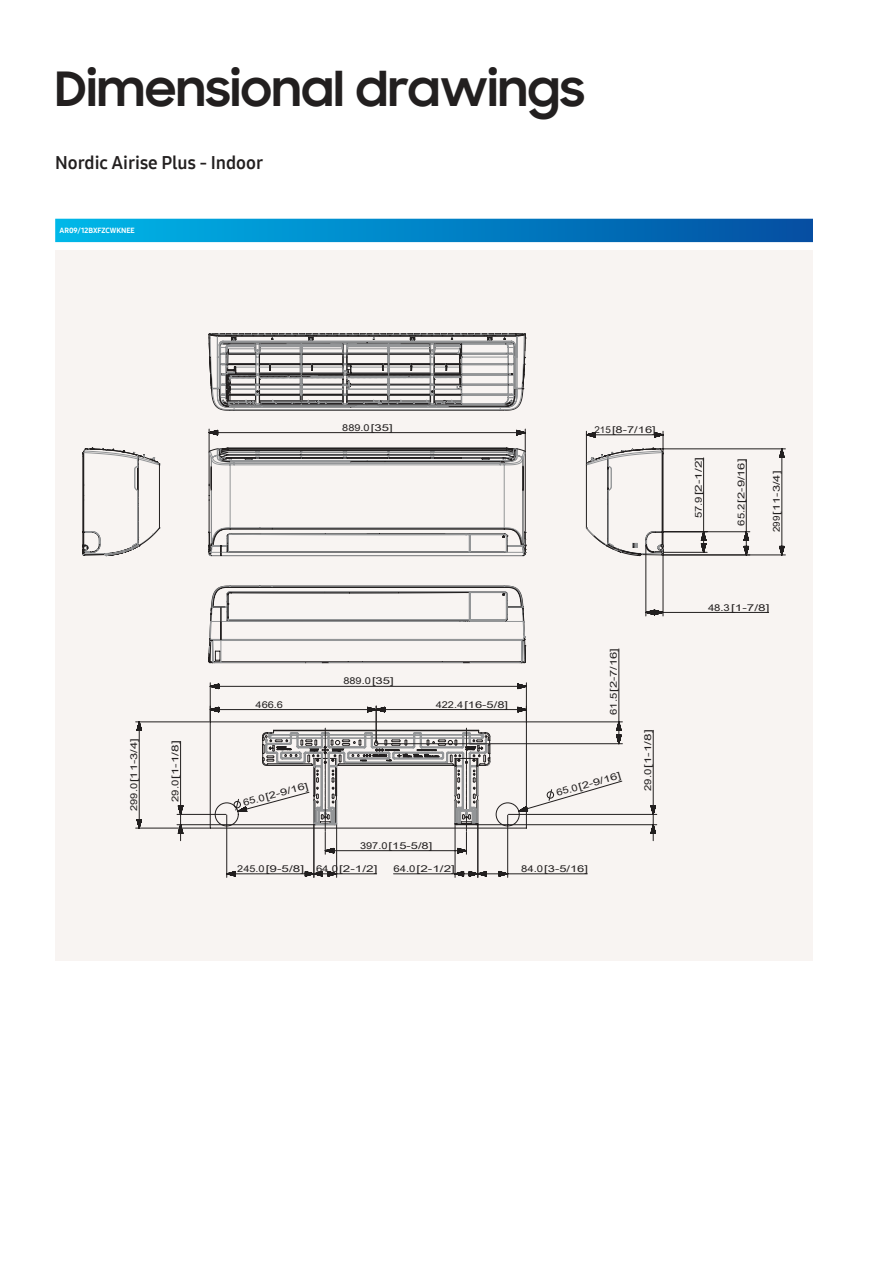
<style>
.page{position:relative;width:893px;height:1263px;background:#fff}
.page>*{position:absolute;margin:0;border:0;box-sizing:border-box;transform-origin:0 0}
.t1{font:700 48px "Samsung Sharp Sans";color:#221f1f}
.t2{font:18px "Samsung One 700";color:#221f1f}
.t3{font:9.45px "Arial Unicode MS";color:#221f1f;scale:1.19 1}
.t4{font:9.45px "Arial Unicode MS";color:#221f1f;scale:1.16 1}
.t5{font:9.45px "Arial Unicode MS";color:#221f1f;scale:1.04 1}
.t6{font:7.5px "Samsung One 800";color:#fff}
</style>
<div class="page">
<img style="left:55px;top:219px;width:758px;height:23px">
<div style="left:55px;top:250px;width:758px;height:711px;background:#f8f4f2"></div>
<svg style="left:83px;top:451px;width:126px;height:105px"></svg>
<svg style="left:209px;top:334px;width:316px;height:95px"></svg>
<svg style="left:750px;top:448px;width:35px;height:165px"></svg>
<svg style="left:527px;top:810px;width:130px;height:65px"></svg>
<svg style="left:135px;top:721px;width:392px;height:157px"></svg>
<svg style="left:209px;top:429px;width:541px;height:381px"></svg>
<h1 class="t1" style="left:55px;top:66px;width:531px">Dimensional drawings</h1>
<h2 class="t2" style="left:55px;top:152px;width:209px">Nordic Airise Plus - Indoor</h2>
<p class="t6" style="left:59px;top:228px;width:77px">AR09/12BXFZCWKNEE</p>
<p class="t4" style="left:131px;top:811px;width:64px;rotate:-90deg">299.0[11-3/4]</p>
<p class="t3" style="left:172px;top:802px;width:53px;rotate:-90deg">29.0[1-1/8]</p>
<p class="t4" style="left:342px;top:424px;width:45px">889.0[35]</p>
<p class="t5" style="left:594px;top:426px;width:61px">215[8-7/16]</p>
<p class="t4" style="left:256px;top:701px;width:25px">466.6</p>
<p class="t4" style="left:343px;top:678px;width:45px">889.0[35]</p>
<p class="t4" style="left:436px;top:701px;width:64px">422.4[16-5/8]</p>
<p class="t3" style="left:610px;top:715px;width:58px;rotate:-90deg">61.5[2-7/16]</p>
<p class="t3" style="left:242px;top:799px;width:58px;rotate:-15deg">65.0[2-9/16]</p>
<p class="t4" style="left:237px;top:865px;width:59px">245.0[9-5/8]</p>
<p class="t4" style="left:360px;top:842px;width:64px">397.0[15-5/8]</p>
<p class="t3" style="left:394px;top:865px;width:53px">64.0[2-1/2]</p>
<p class="t3" style="left:316px;top:865px;width:53px">64.0[2-1/2]</p>
<p class="t3" style="left:555px;top:789px;width:58px;rotate:-16deg">65.0[2-9/16]</p>
<p class="t3" style="left:521px;top:865px;width:58px">84.0[3-5/16]</p>
<p class="t3" style="left:644px;top:791px;width:53px;rotate:-90deg">29.0[1-1/8]</p>
<p class="t3" style="left:695px;top:518px;width:53px;rotate:-90deg">57.9[2-1/2]</p>
<p class="t3" style="left:738px;top:526px;width:58px;rotate:-90deg">65.2[2-9/16]</p>
<p class="t5" style="left:773px;top:532px;width:61px;rotate:-90deg">299[11-3/4]</p>
<p class="t3" style="left:708px;top:604px;width:53px">48.3[1-7/8]</p>
</div>
